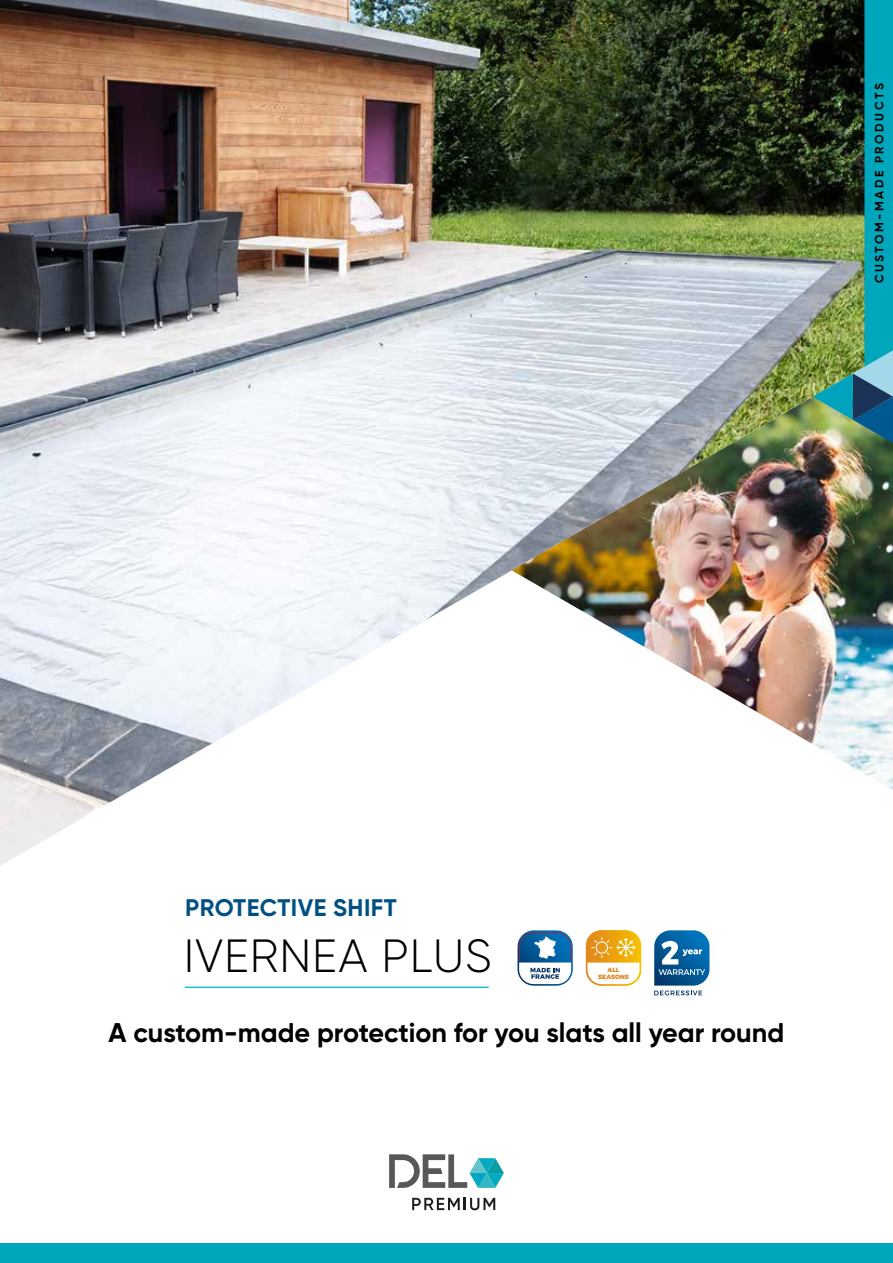
<style>
.page{position:relative;width:893px;height:1263px;background:#fff}
.page>*{position:absolute;margin:0;border:0;box-sizing:border-box;transform-origin:0 0}
.t1{font:300 46.5px "Gilroy";letter-spacing:.02em;color:#000}
.t2{font:700 27px "Gilroy";color:#000}
.t3{font:700 24px "Gilroy";letter-spacing:.02em;color:#005082}
.t4{font:700 12px "Gilroy";letter-spacing:.21em;color:#000}
.t5{font:800 6.15px/7.4px "Montserrat";color:#e0801c;text-align:center}
</style>
<div class="page">
<img style="left:0;top:0;width:893px;height:866px">
<img style="left:813px;top:0;width:80px;height:443px">
<hr style="left:185px;top:986px;width:304px;height:2px;background:#1dbadf">
<svg style="left:517px;top:930px;width:56px;height:56px"></svg>
<svg style="left:586px;top:930px;width:55px;height:55px"></svg>
<svg style="left:654px;top:930px;width:55px;height:65px"></svg>
<div style="left:0;top:1244px;width:893px;height:19px;background:#00a7bc"></div>
<svg style="left:412px;top:1198px;width:83px;height:12px"></svg>
<svg style="left:389px;top:1154px;width:115px;height:34px"></svg>
<p class="t4" style="left:872px;top:283px;width:201px;rotate:-90deg">CUSTOM-MADE PRODUCTS</p>
<p class="t3" style="left:185px;top:893px;width:213px">PROTECTIVE SHIFT</p>
<h1 class="t1" style="left:184px;top:928px;width:310px">IVERNEA PLUS</h1>
<p class="t5" style="left:598px;top:966px;width:32px">ALL<br>SEASONS</p>
<p class="t2" style="left:109px;top:1016px;width:677px">A custom-made protection for you slats all year round</p>
</div>
